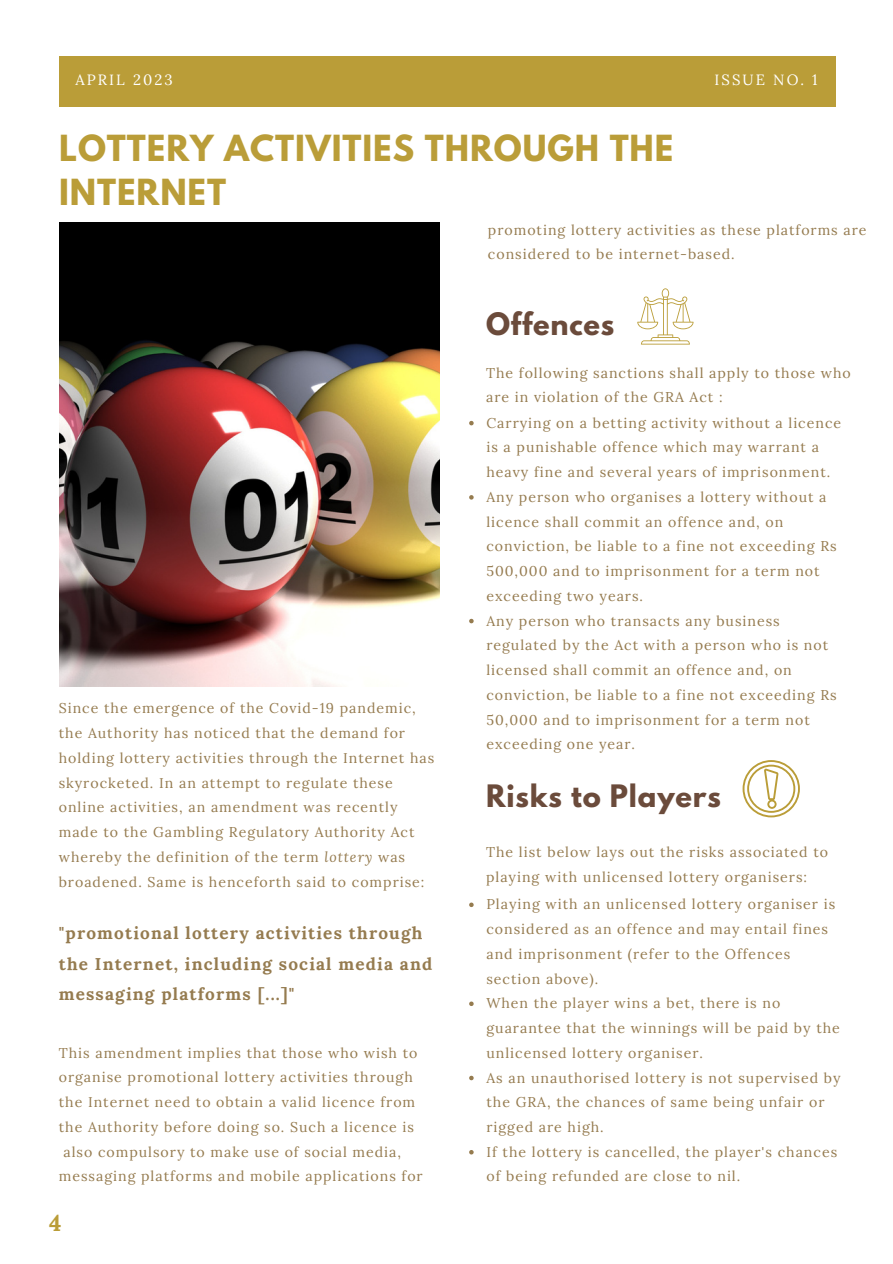
<style>
.page{position:relative;width:893px;height:1264px;background:#fff}
.page>*{position:absolute;margin:0;border:0;box-sizing:border-box;transform-origin:0 0}
.t1{font:700 31.8px/43.8px "League Spartan";letter-spacing:.03em;color:#ba9d38}
.t2{font:700 27.3px "League Spartan";letter-spacing:.03em;color:#6b4b3b}
.t3{font:700 22.65px "Lora";color:#ba9d38}
.t4{font:700 17.1px/30.3px "Lora";letter-spacing:.07em;color:#957b4f}
.t5{font:14.85px "Lora";letter-spacing:.14em;color:#fff}
.t6{font:14.1px/24.8px "Lora";letter-spacing:.07em;color:#957b4f}
.s1{font-style:italic}
</style>
<div class="page">
<img style="left:59px;top:222px;width:380px;height:464px">
<div style="left:59px;top:56px;width:776px;height:51px;background:#ba9d38"></div>
<svg style="left:637px;top:288px;width:56px;height:56px"></svg>
<svg style="left:742px;top:760px;width:57px;height:57px"></svg>
<svg style="left:469px;top:421px;width:4px;height:4px"></svg>
<svg style="left:469px;top:495px;width:4px;height:4px"></svg>
<svg style="left:469px;top:619px;width:4px;height:4px"></svg>
<svg style="left:469px;top:902px;width:4px;height:5px"></svg>
<svg style="left:469px;top:1001px;width:4px;height:5px"></svg>
<svg style="left:469px;top:1075px;width:4px;height:5px"></svg>
<svg style="left:469px;top:1150px;width:4px;height:4px"></svg>
<p class="t5" style="left:75px;top:70px;width:99px">APRIL 2023</p>
<p class="t5" style="left:714px;top:70px;width:105px">ISSUE NO. 1</p>
<h1 class="t1" style="left:59px;top:131px;width:615px">LOTTERY ACTIVITIES THROUGH THE<br>INTERNET</h1>
<p class="t6" style="left:488px;top:217px;width:380px">promoting lottery activities as these platforms are considered to be internet-based.</p>
<p class="t6" style="left:59px;top:696px;width:377px">Since the emergence of the Covid-19 pandemic, the Authority has noticed that the demand for holding lottery activities through the Internet has skyrocketed. In an attempt to regulate these online activities, an amendment was recently made to the Gambling Regulatory Authority Act whereby the definition of the term <span class="s1">lottery</span> was broadened. Same is henceforth said to comprise:</p>
<p class="t4" style="left:59px;top:918px;width:375px">"promotional lottery activities through the Internet, including social media and messaging platforms [...]"</p>
<p class="t6" style="left:59px;top:1040px;width:360px">This amendment implies that those who wish to</p>
<p class="t6" style="left:59px;top:1064px;width:355px">organise promotional lottery activities through</p>
<p class="t6" style="left:59px;top:1089px;width:358px">the Internet need to obtain a valid licence from</p>
<p class="t6" style="left:59px;top:1114px;width:357px">the Authority before doing so. Such a licence is</p>
<p class="t6" style="left:63px;top:1138px;width:339px">also compulsory to make use of social media,</p>
<p class="t6" style="left:59px;top:1163px;width:365px">messaging platforms and mobile applications for</p>
<h3 class="t3" style="left:49px;top:1208px;width:14px">4</h3>
<h2 class="t2" style="left:486px;top:310px;width:130px">Offences</h2>
<p class="t6" style="left:486px;top:360px;width:366px">The following sanctions shall apply to those who are in violation of the GRA Act :<br>Carrying on a betting activity without a licence is a punishable offence which may warrant a heavy fine and several years of imprisonment.<br>Any person who organises a lottery without a licence shall commit an offence and, on conviction, be liable to a fine not exceeding Rs 500,000 and to imprisonment for a term not exceeding two years.<br>Any person who transacts any business regulated by the Act with a person who is not licensed shall commit an offence and, on conviction, be liable to a fine not exceeding Rs 50,000 and to imprisonment for a term not exceeding one year.</p>
<h2 class="t2" style="left:486px;top:782px;width:236px">Risks to Players</h2>
<p class="t6" style="left:486px;top:839px;width:343px">The list below lays out the risks associated to playing with unlicensed lottery organisers:</p>
<p class="t6" style="left:486px;top:891px;width:355px">Playing with an unlicensed lottery organiser is considered as an offence and may entail fines and imprisonment (refer to the Offences section above).<br>When the player wins a bet, there is no guarantee that the winnings will be paid by the unlicensed lottery organiser.<br>As an unauthorised lottery is not supervised by the GRA, the chances of same being unfair or rigged are high.<br>If the lottery is cancelled, the player's chances of being refunded are close to nil.</p>
</div>
